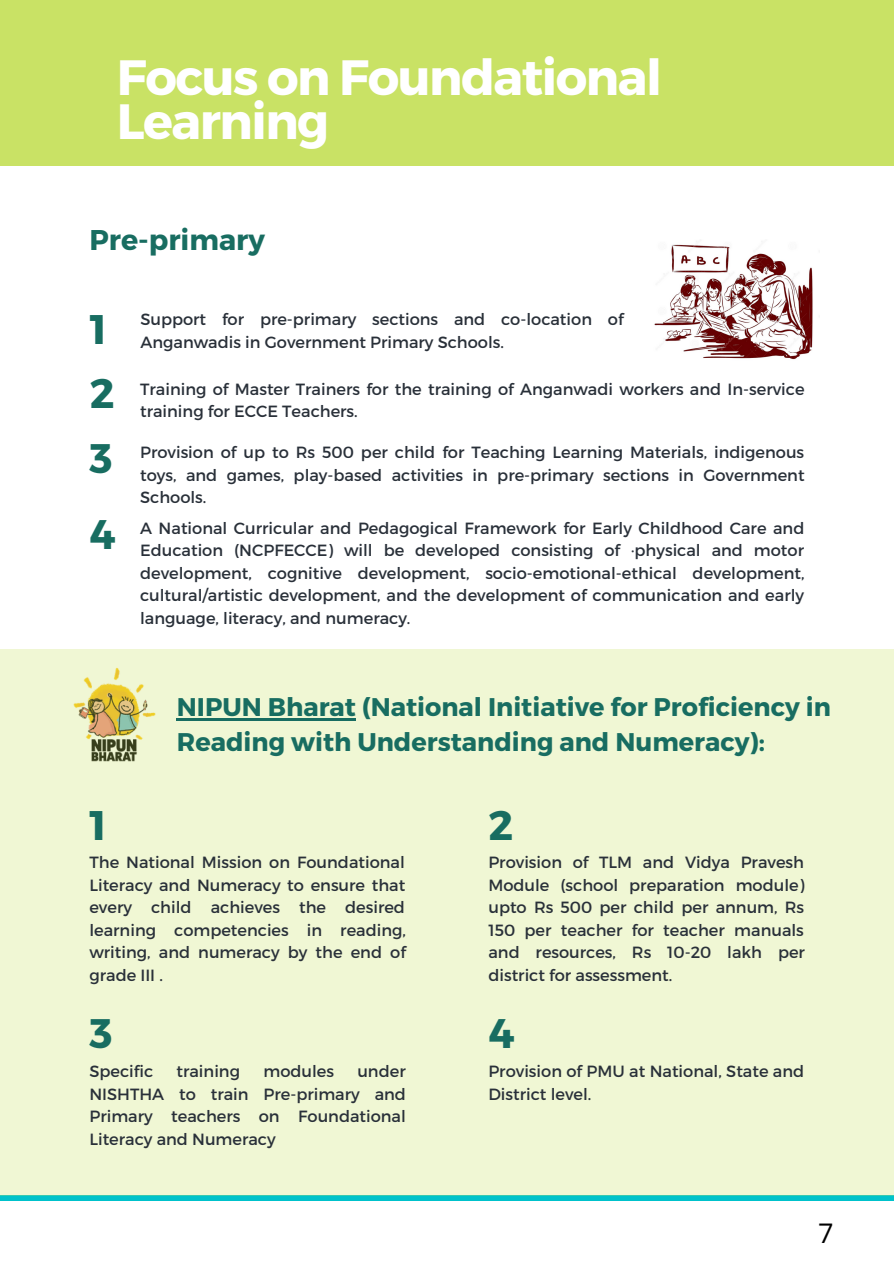
<style>
.page{position:relative;width:894px;height:1264px;background:#fff}
.page>*{position:absolute;margin:0;border:0;box-sizing:border-box;transform-origin:0 0}
.t1{font:700 49.5px/44px "Montserrat";letter-spacing:-.03em;color:#fff}
.t2{font:700 41.25px/75.9px "Montserrat";color:#186d61}
.t3{font:700 28.5px "Montserrat";color:#186d61}
.t4{font:27px "Open Sans";color:#000}
.t5{font:700 25.5px/35px "Montserrat";color:#186d61}
.t6{font:16.2px/22.5px "Montserrat";color:#293039;text-align:justify}
</style>
<div class="page">
<div style="left:0;top:0;width:893px;height:166px;background:#c9e265"></div>
<div style="left:0;top:1195px;width:893px;height:5px;background:#00c2cb"></div>
<img style="left:654px;top:241px;width:159px;height:119px">
<div style="left:0;top:649px;width:893px;height:546px;background:#f0f7d4"></div>
<hr style="left:177px;top:718px;width:179px;height:2px;background:#186d61">
<h1 class="t1" style="left:117px;top:53px;width:546px">Focus on Foundational<br>Learning</h1>
<h3 class="t3" style="left:89px;top:221px;width:177px">Pre-primary</h3>
<h2 class="t2" style="left:90px;top:289px;width:19px">1</h2>
<p class="t6" style="left:140px;top:307px;width:484px">Support for pre-primary sections and co-location of</p>
<p class="t6" style="left:140px;top:330px;width:365px">Anganwadis in Government Primary Schools.</p>
<h2 class="t2" style="left:90px;top:353px;width:26px">2</h2>
<p class="t6" style="left:140px;top:377px;width:665px">Training of Master Trainers for the training of Anganwadi workers and In-service</p>
<p class="t6" style="left:140px;top:399px;width:219px">training for ECCE Teachers.</p>
<h2 class="t2" style="left:89px;top:418px;width:28px">3<br>4</h2>
<p class="t6" style="left:140px;top:440px;width:665px">Provision of up to Rs 500 per child for Teaching Learning Materials, indigenous toys, and games, play-based activities in pre-primary sections in Government Schools.</p>
<p class="t6" style="left:140px;top:516px;width:665px">A National Curricular and Pedagogical Framework for Early Childhood Care and Education (NCPFECCE) will be developed consisting of ·physical and motor development, cognitive development, socio-emotional-ethical development, cultural/artistic development, and the development of communication and early language, literacy, and numeracy.</p>
<h2 class="t2" style="left:89px;top:785px;width:19px">1</h2>
<h3 class="t5" style="left:177px;top:688px;width:655px">NIPUN Bharat (National Initiative for Proficiency in<br>Reading with Understanding and Numeracy):</h3>
<h2 class="t2" style="left:488px;top:785px;width:26px">2</h2>
<p class="t6" style="left:89px;top:850px;width:318px">The National Mission on Foundational Literacy and Numeracy to ensure that every child achieves the desired learning competencies in reading, writing, and numeracy by the end of grade III .</p>
<p class="t6" style="left:488px;top:850px;width:318px">Provision of TLM and Vidya Pravesh Module (school preparation module) upto Rs 500 per child per annum, Rs 150 per teacher for teacher manuals and resources, Rs 10-20 lakh per district for assessment.</p>
<h2 class="t2" style="left:89px;top:993px;width:25px">3</h2>
<h2 class="t2" style="left:488px;top:993px;width:28px">4</h2>
<p class="t6" style="left:89px;top:1059px;width:65px">Specific</p>
<p class="t6" style="left:176px;top:1059px;width:65px">training</p>
<p class="t6" style="left:263px;top:1059px;width:72px">modules</p>
<p class="t6" style="left:488px;top:1059px;width:317px">Provision of PMU at National, State and<br>District level.</p>
<p class="t6" style="left:89px;top:1059px;width:318px;text-indent:268px">under NISHTHA to train Pre-primary and Primary teachers on Foundational Literacy and Numeracy</p>
<h3 class="t4" style="left:817px;top:1213px;width:17px">7</h3>
</div>
